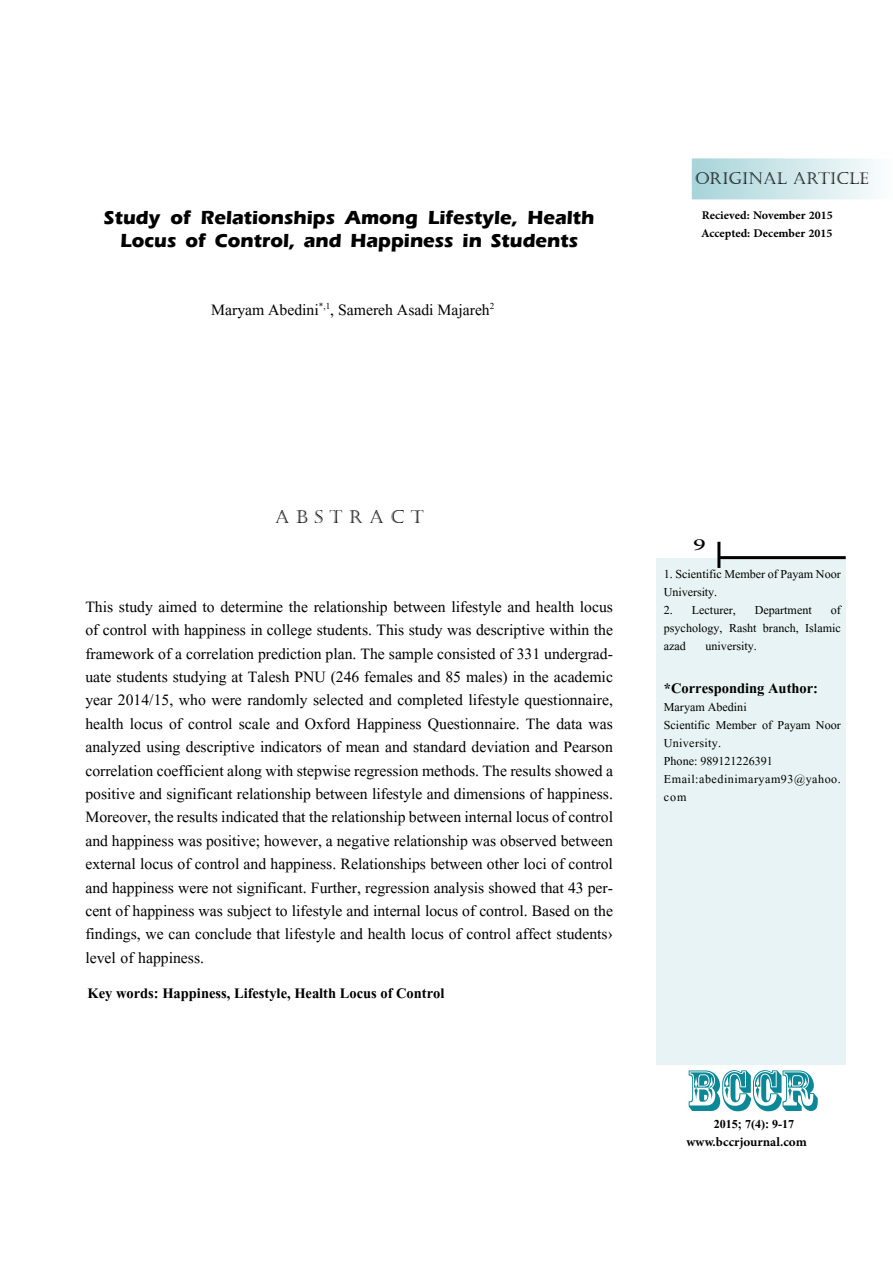
<style>
.page{position:relative;width:893px;height:1263px;background:#fff}
.page>*{position:absolute;margin:0;border:0;box-sizing:border-box;transform-origin:0 0}
.t1{font:54px "Rosewood Std";color:#0b8897}
.t2{font:24px "Adobe Arabic";color:#000;scale:1.5 1}
.t3{font:19.5px/23.4px "Aparajita";color:#000;text-align:justify}
.t4{font:700 19.5px/23.4px "Eras ITC";color:#000;text-align:center}
.t5{font:700 18px "Aparajita";color:#000}
.t6{font:700 18px "Adobe Arabic";color:#000}
.t7{font:18px "Castellar";color:#000}
.t8{font:700 16.5px/17.7px "Adobe Arabic";color:#000}
.t9{font:16.5px "Castellar";color:#000}
.t10{font:15px/18px "Aparajita";color:#000}
.t11{font:700 15px "Aparajita";color:#000}
</style>
<div class="page">
<svg style="left:691px;top:158px;width:184px;height:42px;background:#cee7ea"></svg>
<div style="left:656px;top:558px;width:189px;height:506px;background:#e7f3f4"></div>
<hr style="left:720px;top:556px;width:126px;height:3px;background:#000">
<hr style="left:717px;top:542px;width:3px;height:26px;background:#000">
<p class="t4" style="left:104px;top:206px;width:492px">Study of Relationships Among Lifestyle, Health<br>Locus of Control, and Happiness in Students</p>
<p class="t3" style="left:211px;top:300px;width:285px">Maryam Abedini<sup>*,1</sup>, Samereh Asadi Majareh<sup>2</sup></p>
<p class="t9" style="left:695px;top:169px;width:175px">ORIGINAL ARTICLE</p>
<p class="t8" style="left:701px;top:204px;width:133px">Recieved: November 2015<br>Accepted: December 2015</p>
<p class="t7" style="left:275px;top:506px;width:150px">A B S TRACT</p>
<p class="t3" style="left:85px;top:597px;width:529px">This study aimed to determine the relationship between lifestyle and health locus of control with happiness in college students. This study was descriptive within the framework of a correlation prediction plan. The sample consisted of 331 undergrad&shy;uate students studying at Talesh PNU (246 females and 85 males) in the academic year 2014/15, who were randomly selected and completed lifestyle questionnaire, health locus of control scale and Oxford Happiness Questionnaire. The data was analyzed using descriptive indicators of mean and standard deviation and Pearson correlation coefficient along with stepwise regression methods. The results showed a positive and significant relationship between lifestyle and dimensions of happiness.<br>Moreover, the results indicated that the relationship between internal locus of control and happiness was positive; however, a negative relationship was observed between external locus of control and happiness. Relationships between other loci of control and happiness were not significant. Further, regression analysis showed that 43 per&shy;cent of happiness was subject to lifestyle and internal locus of control. Based on the findings, we can conclude that lifestyle and health locus of control affect students› level of happiness.</p>
<p class="t5" style="left:88px;top:985px;width:358px">Key words: Happiness, Lifestyle, Health Locus of Control</p>
<p class="t2" style="left:693px;top:528px;width:10px">9</p>
<p class="t10" style="left:664px;top:566px;width:178px">1. Scientific Member of Payam Noor<br>University.</p>
<p class="t10" style="left:664px;top:602px;width:73px">2. Lecturer,</p>
<p class="t10" style="left:755px;top:602px;width:58px">Department</p>
<p class="t10" style="left:664px;top:602px;width:178px;text-align:justify;text-indent:167px">of psychology, Rasht branch, Islamic azad</p>
<p class="t10" style="left:705px;top:638px;width:53px">university.</p>
<p class="t5" style="left:664px;top:680px;width:156px">*Corresponding Author:</p>
<p class="t10" style="left:664px;top:700px;width:178px">Maryam Abedini<br>Scientific Member of Payam Noor<br>University.<br>Phone: 989121226391<br>Email:abedinimaryam93@yahoo. com</p>
<h1 class="t1" style="left:687px;top:1058px;width:131px">BCCR</h1>
<p class="t11" style="left:714px;top:1117px;width:82px">2015; 7)4(: 9-17</p>
<p class="t6" style="left:687px;top:1129px;width:122px">www.bccrjournal.com</p>
</div>
